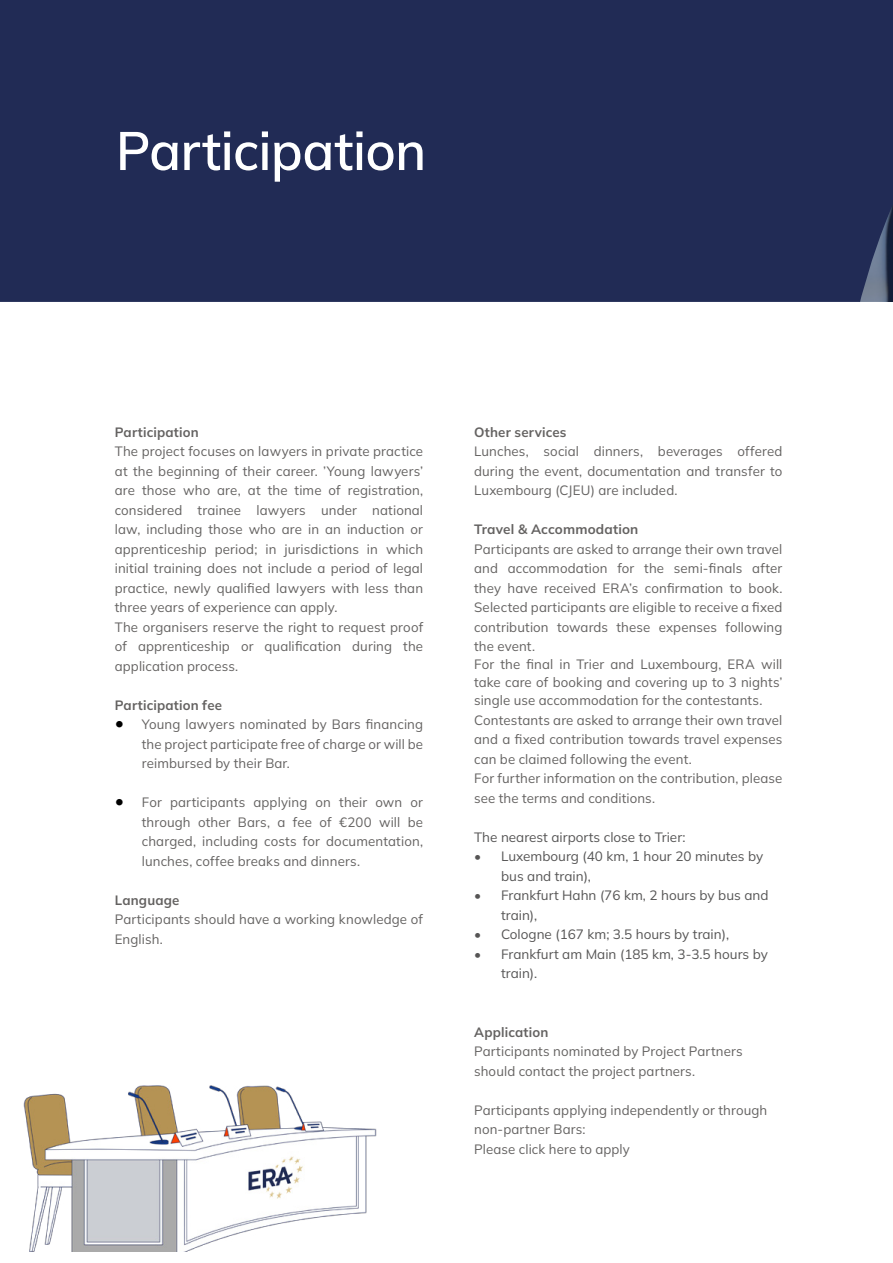
<style>
.page{position:relative;width:893px;height:1263px;background:#fff}
.page>*{position:absolute;margin:0;border:0;box-sizing:border-box;transform-origin:0 0}
.t1{font:600 54px "Mulish";letter-spacing:-.01em;color:#fff}
.t2{font:13.5px/19.5px "Mulish";letter-spacing:.01em;color:#646261}
.t3{font:13.5px/19.5px "Mulish";color:#565555}
.t4{font:700 13.5px "Mulish";letter-spacing:.015em;color:#646261}
.s1{font-size:18px;color:#000}
</style>
<div class="page">
<div style="left:0;top:0;width:893px;height:302px;background:#212b55"></div>
<img style="left:23px;top:1085px;width:354px;height:166px">
<h1 class="t1" style="left:116px;top:114px;width:312px">Participation</h1>
<p class="t4" style="left:115px;top:423px;width:85px">Participation</p>
<p class="t2" style="left:115px;top:441px;width:310px">The project focuses on lawyers in private practice at the beginning of their career. ’Young lawyers’ are those who are, at the time of registration, considered trainee lawyers under national law, including those who are in an induction or apprenticeship period; in jurisdictions in which initial training does not include a period of legal practice, newly qualified lawyers with less than three years of experience can apply.<br>The organisers reserve the right to request proof of apprenticeship or qualification during the application process.</p>
<p class="t4" style="left:115px;top:696px;width:109px">Participation fee</p>
<p class="t2" style="left:142px;top:714px;width:283px;text-align:justify;text-indent:-27px"><span class="s1">•</span> Young lawyers nominated by Bars financing the project participate free of charge or will be reimbursed by their Bar.</p>
<p class="t2" style="left:142px;top:792px;width:283px;text-align:justify;text-indent:-27px"><span class="s1">•</span> For participants applying on their own or through other Bars, a fee of €200 will be charged, including costs for documentation, lunches, coffee breaks and dinners.</p>
<p class="t4" style="left:115px;top:891px;width:66px">Language</p>
<p class="t2" style="left:115px;top:909px;width:310px">Participants should have a working knowledge of<br>English.</p>
<p class="t4" style="left:474px;top:423px;width:94px">Other services</p>
<p class="t2" style="left:474px;top:441px;width:310px;text-align:justify">Lunches, social dinners, beverages offered during the event, documentation and transfer to Luxembourg (CJEU) are included.</p>
<p class="t4" style="left:474px;top:520px;width:166px">Travel &amp; Accommodation</p>
<p class="t2" style="left:474px;top:539px;width:310px;text-align:justify">Participants are asked to arrange their own travel and accommodation for the semi-finals after they have received ERA’s confirmation to book.<br>Selected participants are eligible to receive a fixed contribution towards these expenses following the event.</p>
<p class="t2" style="left:474px;top:655px;width:310px;line-height:18px;text-align:justify">For the final in Trier and Luxembourg, ERA will take care of booking and covering up to 3 nights’ single use accommodation for the contestants.</p>
<p class="t2" style="left:474px;top:710px;width:310px">Contestants are asked to arrange their own travel and a fixed contribution towards travel expenses can be claimed following the event.<br>For further information on the contribution, please see the terms and conditions.</p>
<p class="t3" style="left:474px;top:827px;width:213px">The nearest airports close to Trier:</p>
<p class="t3" style="left:501px;top:846px;width:264px;text-indent:-27px">• Luxembourg (40 km, 1 hour 20 minutes by bus and train),</p>
<p class="t3" style="left:501px;top:885px;width:269px;text-indent:-27px">• Frankfurt Hahn (76 km, 2 hours by bus and train),</p>
<p class="t3" style="left:474px;top:924px;width:256px">• Cologne (167 km; 3.5 hours by train),</p>
<p class="t3" style="left:501px;top:944px;width:268px;text-indent:-27px">• Frankfurt am Main (185 km, 3-3.5 hours by train).</p>
<p class="t4" style="left:474px;top:1023px;width:76px">Application</p>
<p class="t2" style="left:474px;top:1041px;width:270px">Participants nominated by Project Partners should contact the project partners.</p>
<p class="t2" style="left:474px;top:1100px;width:295px">Participants applying independently or through non-partner Bars:<br>Please click here to apply</p>
</div>
